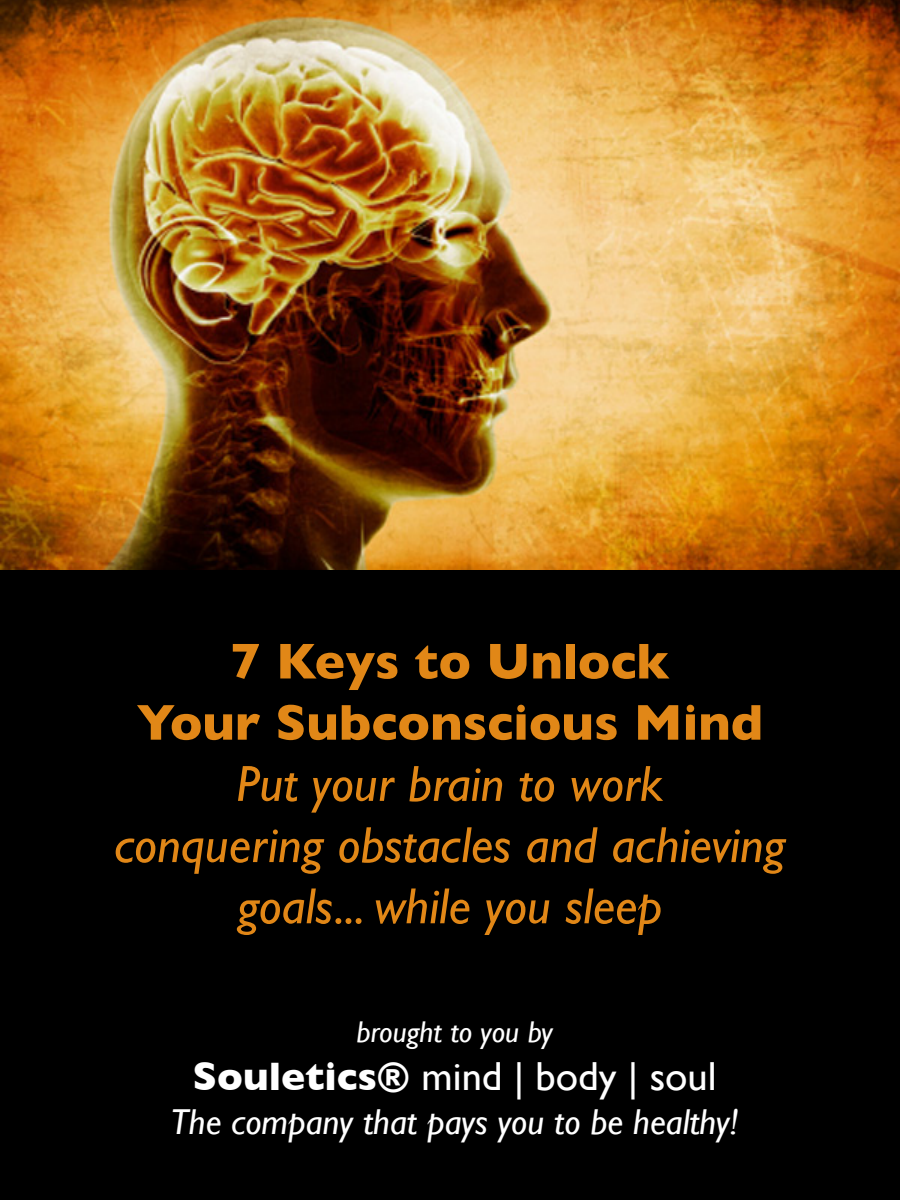
<style>
.page{position:relative;width:900px;height:1200px;background:#fff}
.page>*{position:absolute;margin:0;border:0;box-sizing:border-box;transform-origin:0 0}
.t1{font:italic 51px/61.2px "Gill Sans";color:#e18717;text-align:center}
.t2{font:700 51px/61.2px "Gill Sans";color:#e18717;text-align:center}
.t3{font:40.5px "Gill Sans";color:#fff}
.t4{font:italic 36px "Gill Sans";color:#fff}
.t5{font:italic 30px "Gill Sans";color:#fff}
.s1{font-weight:700}
</style>
<div class="page">
<img style="left:0;top:0;width:900px;height:570px">
<div style="left:0;top:570px;width:900px;height:630px;background:#000"></div>
<p class="t2" style="left:137px;top:630px;width:628px">7 Keys to Unlock<br>Your Subconscious Mind</p>
<p class="t1" style="left:114px;top:753px;width:672px">Put your brain to work<br>conquering obstacles and achieving goals... while you sleep</p>
<p class="t5" style="left:356px;top:1015px;width:198px">brought to you by</p>
<p class="t3" style="left:192px;top:1053px;width:526px"><span class="s1">Souletics®</span> mind | body | soul</p>
<p class="t4" style="left:170px;top:1101px;width:570px">The company that pays you to be healthy!</p>
</div>
